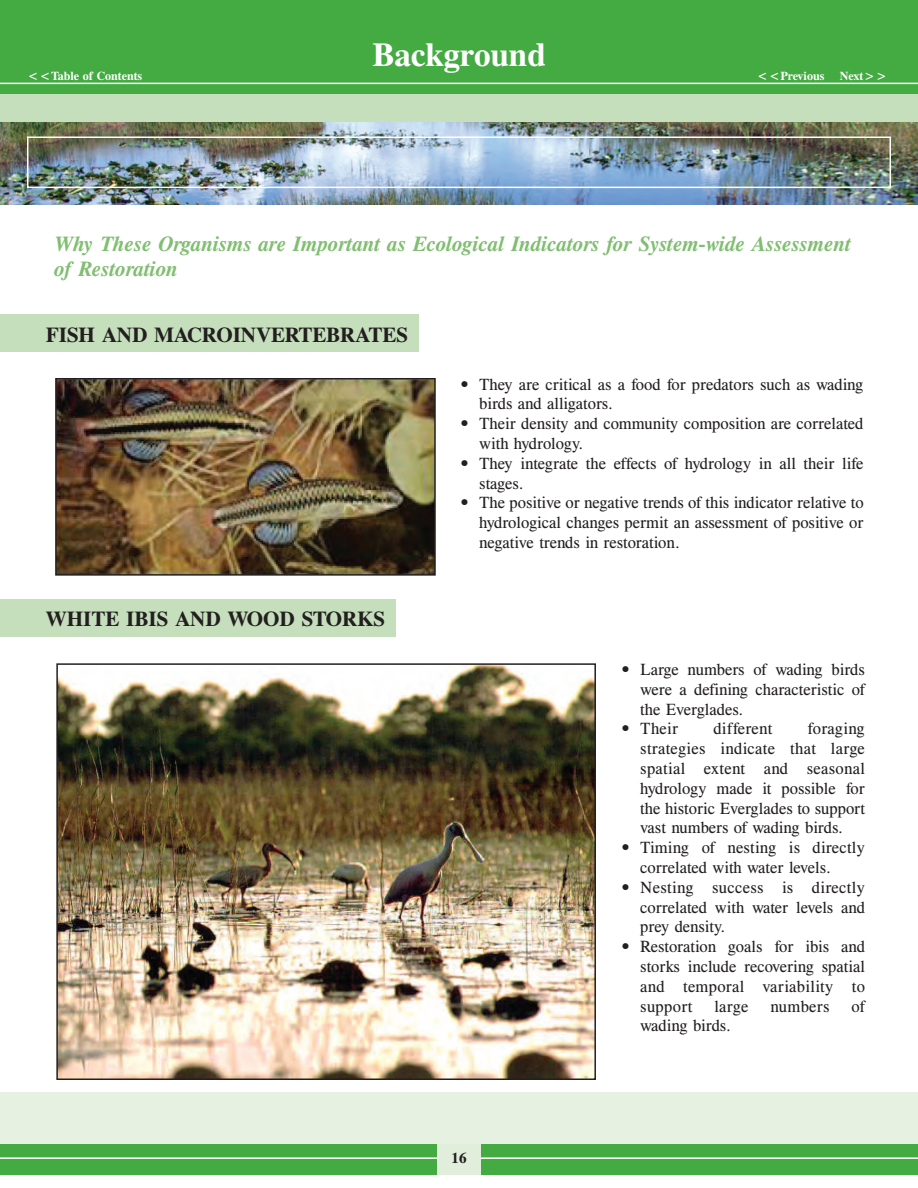
<style>
.page{position:relative;width:918px;height:1188px;background:#fff}
.page>*{position:absolute;margin:0;border:0;box-sizing:border-box;transform-origin:0 0}
.t1{font:700 33px "Times E";color:#fff}
.t2{font:italic 700 21px/25.2px "Times E";color:#80be71}
.t3{font:700 21px "Times E";color:#231f20}
.t4{font:16.5px/19.8px "Times E";color:#231f20}
.t5{font:16.5px "Times E";letter-spacing:.02em;color:#231f20}
.t6{font:700 15px "Times E";color:#231f20}
.t7{font:700 12px "Times E";color:#fff}
</style>
<div class="page">
<div style="left:0;top:1092px;width:918px;height:56px;background:#e6f1e1"></div>
<div style="left:0;top:1144px;width:918px;height:30px;background:#44aa42"></div>
<hr style="left:0;top:1157px;width:918px;height:2px;background:#fff">
<div style="left:437px;top:1144px;width:44px;height:30px;background:#e0eedb"></div>
<img style="left:0;top:122px;width:918px;height:83px">
<div style="left:0;top:28px;width:918px;height:94px;background:#c5dfbc"></div>
<div style="left:0;top:0;width:918px;height:94px;background:#44aa42"></div>
<hr style="left:0;top:83px;width:918px;height:1px;background:#fff">
<div style="left:27px;top:136px;width:864px;height:52px;border:2px solid #fff"></div>
<div style="left:0;top:315px;width:419px;height:37px;background:#c5dfbc"></div>
<div style="left:0;top:599px;width:395px;height:38px;background:#c5dfbc"></div>
<img style="left:58px;top:381px;width:375px;height:192px">
<div style="left:55px;top:378px;width:381px;height:198px;border:2px solid #231f20"></div>
<img style="left:59px;top:666px;width:534px;height:411px">
<div style="left:56px;top:663px;width:540px;height:417px;border:2px solid #231f20"></div>
<h1 class="t1" style="left:372px;top:43px;width:175px">Background</h1>
<p class="t7" style="left:27px;top:71px;width:117px">&lt;&lt;Table of Contents</p>
<p class="t7" style="left:756px;top:71px;width:70px">&lt;&lt;Previous</p>
<p class="t7" style="left:840px;top:71px;width:49px">Next&gt;&gt;</p>
<p class="t2" style="left:54px;top:233px;width:798px">Why These Organisms are Important as Ecological Indicators for System-wide Assessment of Restoration</p>
<p class="t3" style="left:46px;top:327px;width:363px">FISH AND MACROINVERTEBRATES</p>
<p class="t3" style="left:46px;top:612px;width:340px">WHITE IBIS AND WOOD STORKS</p>
<p class="t4" style="left:461px;top:376px;width:10px">•</p>
<p class="t4" style="left:461px;top:415px;width:10px">•</p>
<p class="t4" style="left:461px;top:455px;width:10px">•</p>
<p class="t4" style="left:461px;top:495px;width:10px">•</p>
<p class="t4" style="left:479px;top:376px;width:386px">They are critical as a food for predators such as wading birds and alligators.<br>Their density and community composition are correlated with hydrology.<br>They integrate the effects of hydrology in all their life stages.<br>The positive or negative trends of this indicator relative to hydrological changes permit an assessment of positive or negative trends in restoration.</p>
<p class="t4" style="left:622px;top:661px;width:10px">•</p>
<p class="t4" style="left:622px;top:721px;width:10px">•</p>
<p class="t4" style="left:622px;top:839px;width:10px">•</p>
<p class="t4" style="left:622px;top:879px;width:10px">•</p>
<p class="t4" style="left:622px;top:938px;width:10px">•</p>
<p class="t4" style="left:640px;top:661px;width:226px">Large numbers of wading birds were a defining characteristic of the Everglades.<br>Their</p>
<p class="t4" style="left:640px;top:721px;width:226px;text-indent:167px">foraging strategies indicate that large spatial extent and seasonal hydrology made it possible for the historic Everglades to support vast numbers of wading birds.<br>Timing of nesting is directly correlated with water levels.<br>Nesting success is directly correlated with water levels and prey density.<br>Restoration goals for ibis and storks include recovering spatial and temporal variability to support</p>
<p class="t5" style="left:713px;top:723px;width:61px">different</p>
<p class="t4" style="left:714px;top:998px;width:36px">large</p>
<p class="t5" style="left:770px;top:1000px;width:61px">numbers</p>
<p class="t4" style="left:851px;top:998px;width:15px">of</p>
<p class="t4" style="left:640px;top:1018px;width:92px">wading birds.</p>
<p class="t6" style="left:452px;top:1153px;width:16px">16</p>
</div>
